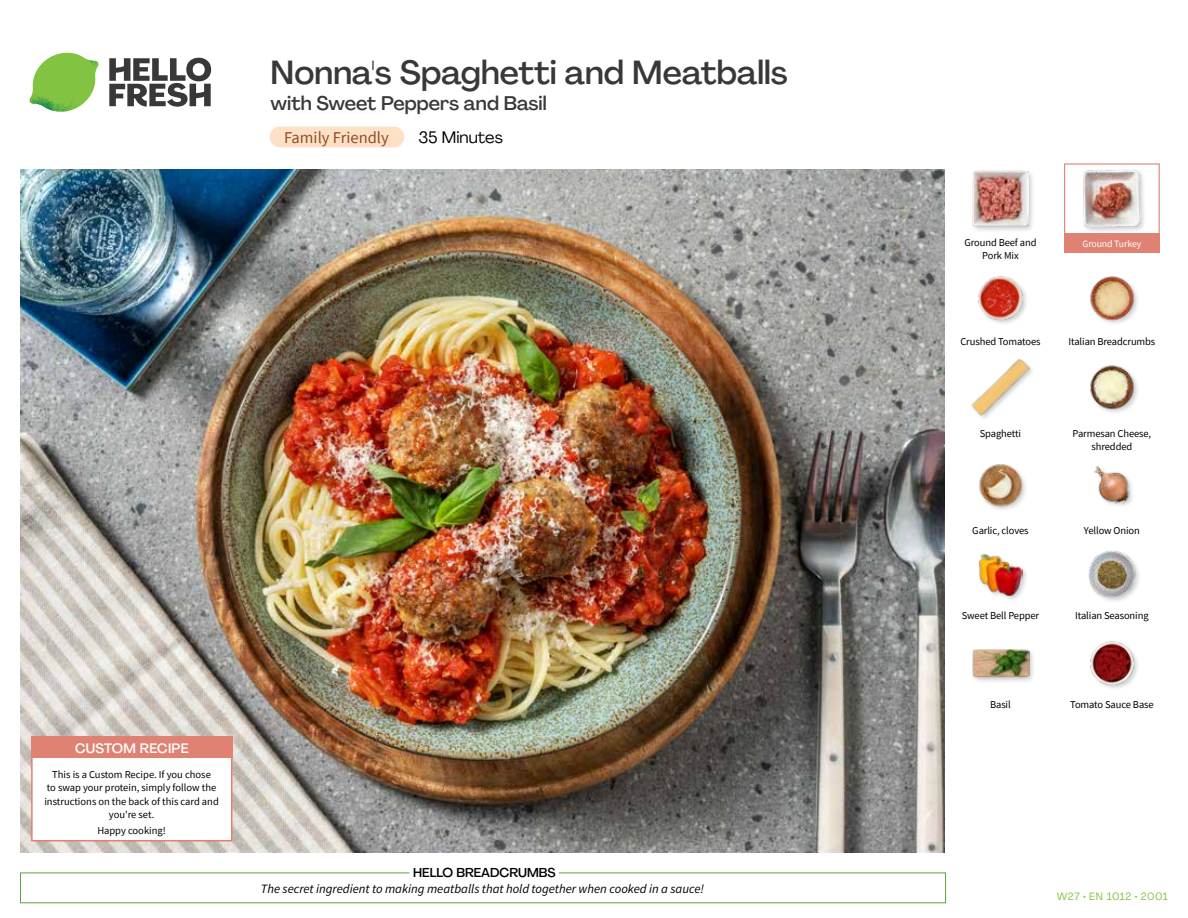
<style>
.page{position:relative;width:1188px;height:918px;background:#fff}
.page>*{position:absolute;margin:0;border:0;box-sizing:border-box;transform-origin:0 0}
.t1{font:500 33px "Agrandir";color:#383839}
.t2{font:500 19.5px "Agrandir";color:#383839}
.t3{font:16.5px "Source Sans Pro";color:#8e4b25}
.t4{font:16.5px "Agrandir";color:#000}
.t5{font:500 13.5px "Agrandir";letter-spacing:.02em;color:#fff}
.t6{font:italic 12.75px "Source Sans Pro";color:#000}
.t7{font:500 12.75px "Agrandir";color:#000}
.t8{font:10.5px/13.5px "Source Sans Pro";letter-spacing:-.01em;color:#000;text-align:center}
.t9{font:10.5px "Agrandir";letter-spacing:.05em;color:#82c341}
.t10{font:9.75px "Source Sans Pro";letter-spacing:-.01em;color:#fff}
</style>
<div class="page">
<svg style="left:109px;top:57px;width:102px;height:50px"></svg>
<svg style="left:34px;top:53px;width:62px;height:40px"></svg>
<img style="left:67px;top:53px;width:32px;height:26px">
<img style="left:33px;top:75px;width:59px;height:11px">
<img style="left:29px;top:79px;width:61px;height:33px">
<img style="left:65px;top:86px;width:27px;height:25px">
<div style="left:20px;top:873px;width:926px;height:30px;border:1px solid #609f43"></div>
<div style="left:410px;top:865px;width:149px;height:15px;background:#fff"></div>
<img style="left:21px;top:170px;width:924px;height:682px">
<div style="left:270px;top:127px;width:134px;height:20px;background:#fee0c6;border-radius:10px"></div>
<img style="left:1090px;top:641px;width:48px;height:48px">
<div style="left:972px;top:648px;width:63px;height:36px;background:#000;opacity:.2"></div>
<img style="left:972px;top:648px;width:57px;height:36px">
<div style="left:1087px;top:550px;width:54px;height:54px;background:#000;opacity:.2"></div>
<img style="left:1089px;top:551px;width:46px;height:46px">
<div style="left:978px;top:553px;width:51px;height:49px;background:#000;opacity:.2"></div>
<img style="left:978px;top:553px;width:45px;height:43px">
<img style="left:1094px;top:466px;width:38px;height:40px">
<img style="left:978px;top:464px;width:48px;height:46px">
<img style="left:1090px;top:365px;width:48px;height:48px">
<div style="left:971px;top:357px;width:64px;height:65px;background:#000;opacity:.2"></div>
<img style="left:972px;top:358px;width:57px;height:57px">
<img style="left:1090px;top:276px;width:48px;height:48px">
<img style="left:978px;top:276px;width:49px;height:48px">
<div style="left:1082px;top:169px;width:65px;height:64px;background:#000;opacity:.2"></div>
<img style="left:1083px;top:170px;width:58px;height:57px">
<div style="left:971px;top:170px;width:64px;height:63px;background:#000;opacity:.2"></div>
<img style="left:973px;top:171px;width:55px;height:55px">
<div style="left:1064px;top:163px;width:96px;height:73px;border:1px solid #df8273"></div>
<div style="left:1064px;top:234px;width:96px;height:19px;background:#df8273"></div>
<div style="left:31px;top:737px;width:201px;height:104px;background:#fff;border:2px solid #df8273"></div>
<div style="left:31px;top:737px;width:202px;height:21px;background:#df8273"></div>
<h1 class="t1" style="left:271px;top:52px;width:519px">Nonna's Spaghetti and Meatballs</h1>
<h2 class="t2" style="left:271px;top:91px;width:278px">with Sweet Peppers and Basil</h2>
<h3 class="t4" style="left:418px;top:127px;width:86px">35 Minutes</h3>
<h3 class="t3" style="left:284px;top:127px;width:106px">Family Friendly</h3>
<p class="t5" style="left:75px;top:739px;width:115px">CUSTOM RECIPE</p>
<p class="t8" style="left:44px;top:767px;width:176px">This is a Custom Recipe. If you chose<br>to swap your protein, simply follow the instructions on the back of this card and you're set.</p>
<p class="t8" style="left:97px;top:824px;width:70px">Happy cooking!</p>
<p class="t7" style="left:413px;top:864px;width:144px">HELLO BREADCRUMBS</p>
<p class="t6" style="left:261px;top:881px;width:445px">The secret ingredient to making meatballs that hold together when cooked in a sauce!</p>
<p class="t8" style="left:964px;top:236px;width:74px">Ground Beef and<br>Pork Mix</p>
<p class="t10" style="left:1082px;top:237px;width:60px">Ground Turkey</p>
<p class="t8" style="left:960px;top:334px;width:82px">Crushed Tomatoes</p>
<p class="t8" style="left:1069px;top:334px;width:88px">Italian Breadcrumbs</p>
<p class="t8" style="left:980px;top:426px;width:43px">Spaghetti</p>
<p class="t8" style="left:1073px;top:426px;width:80px">Parmesan Cheese, shredded</p>
<p class="t8" style="left:972px;top:523px;width:58px">Garlic, cloves</p>
<p class="t8" style="left:1084px;top:523px;width:57px">Yellow Onion</p>
<p class="t8" style="left:962px;top:609px;width:79px">Sweet Bell Pepper</p>
<p class="t8" style="left:1075px;top:609px;width:75px">Italian Seasoning</p>
<p class="t8" style="left:990px;top:698px;width:22px">Basil</p>
<p class="t8" style="left:1070px;top:698px;width:85px">Tomato Sauce Base</p>
<p class="t9" style="left:1057px;top:890px;width:112px">W27 • EN 1012 • 2001</p>
</div>
